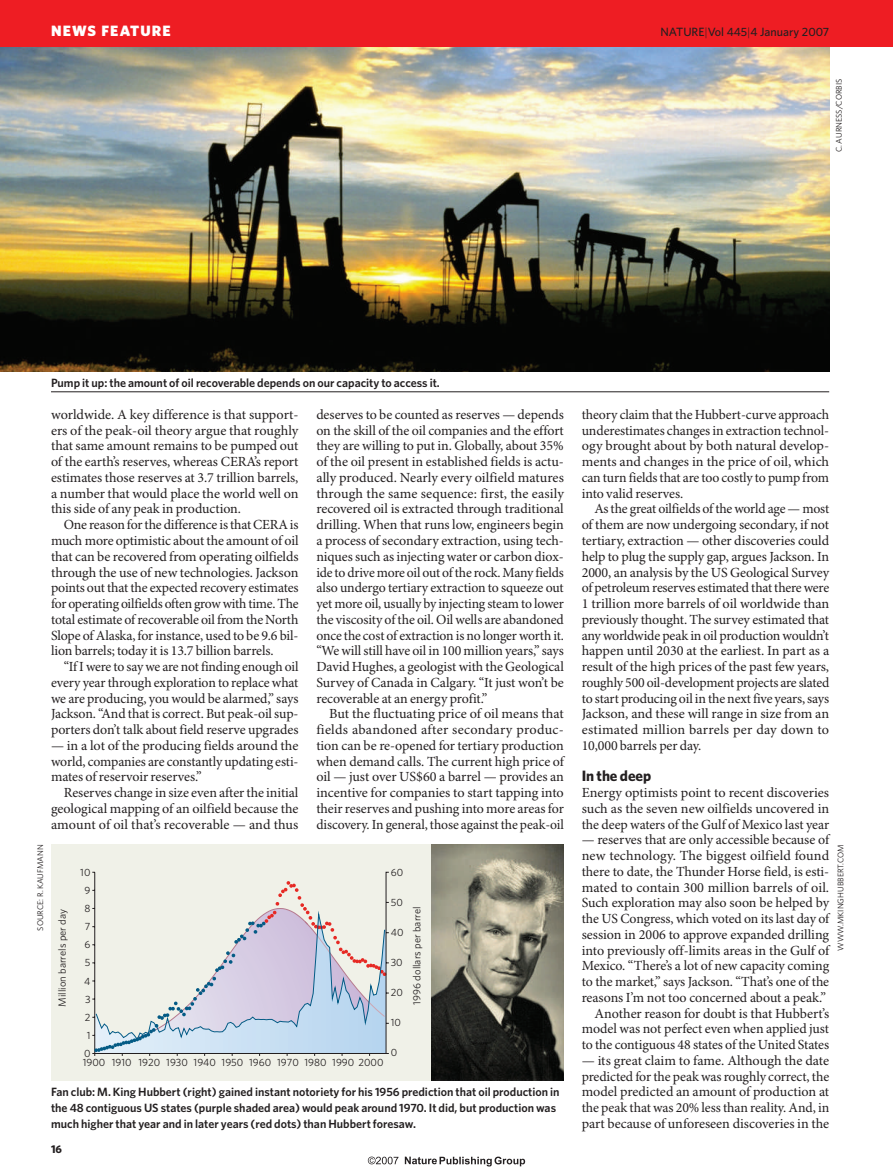
<style>
.page{position:relative;width:893px;height:1174px;background:#fff}
.page>*{position:absolute;margin:0;border:0;box-sizing:border-box;transform-origin:0 0}
.t1{font:900 15px "Whitney";letter-spacing:.075em;color:#fff}
.t2{font:700 15px "Whitney";letter-spacing:-.005em;color:#231f20}
.t3{font:13.95px/15.8px "Minion Pro";letter-spacing:-.005em;color:#231f20;text-align:justify}
.t4{font:600 12px/15.8px "Whitney";color:#231f20}
.t5{font:500 12px "Whitney";color:#231f20}
.t6{font:700 11.25px "Whitney";color:#231f20}
.t7{font:10.5px "Whitney";color:#231f20}
.t8{font:8.25px "Whitney";color:#231f20}
.s1{font-weight:300}
</style>
<div class="page">
<div style="left:51px;top:844px;width:380px;height:236px;background:#f0f1e8"></div>
<svg style="left:94px;top:871px;width:295px;height:183px"></svg>
<svg style="left:92px;top:881px;width:294px;height:175px"></svg>
<img style="left:0;top:47px;width:829px;height:325px">
<img style="left:431px;top:844px;width:133px;height:236px">
<hr style="left:51px;top:391px;width:778px;height:1px;background:#231f20">
<div style="left:0;top:0;width:893px;height:47px;background:#ee1d23"></div>
<svg style="left:405px;top:1156px;width:120px;height:10px"></svg>
<svg style="left:368px;top:1156px;width:30px;height:8px"></svg>
<p class="t1" style="left:51px;top:25px;width:121px">NEWS FEATURE</p>
<p class="t5" style="left:660px;top:27px;width:170px">NATURE<span class="s1">|</span>Vol 445<span class="s1">|</span>4 January 2007</p>
<p class="t8" style="left:836px;top:152px;width:75px;rotate:-90deg">C. AURNESS/CORBIS</p>
<p class="t4" style="left:51px;top:376px;width:390px">Pump it up: the amount of oil recoverable depends on our capacity to access it.</p>
<p class="t3" style="left:51px;top:408px;width:249px">worldwide. A key difference is that support&shy;ers of the peak-oil theory argue that roughly that same amount remains to be pumped out of the earth’s reserves, whereas CERA’s report estimates those reserves at 3.7 trillion barrels, a number that would place the world well on this side of any peak in production.</p>
<p class="t3" style="left:51px;top:518px;width:249px;text-indent:13px">One reason for the difference is that CERA is much more optimistic about the amount of oil that can be recovered from operating oilfields through the use of new technologies. Jackson points out that the expected recovery estimates for operating oilfields often grow with time. The total estimate of recoverable oil from the North Slope of Alaska, for instance, used to be 9.6 bil&shy;lion barrels; today it is 13.7 billion barrels.</p>
<p class="t3" style="left:51px;top:660px;width:249px;text-indent:13px">“If I were to say we are not finding enough oil every year through exploration to replace what we are producing, you would be alarmed,” says Jackson. “And that is correct. But peak-oil sup&shy;porters don’t talk about field reserve upgrades</p>
<p class="t3" style="left:51px;top:738px;width:249px">— in a lot of the producing fields around the world, companies are constantly updating esti&shy;mates of reservoir reserves.”</p>
<p class="t3" style="left:51px;top:786px;width:249px;text-indent:13px">Reserves change in size even after the initial geological mapping of an oilfield because the amount of oil that’s recoverable — and thus</p>
<p class="t3" style="left:316px;top:408px;width:249px">deserves to be counted as reserves — depends on the skill of the oil companies and the effort they are willing to put in. Globally, about 35% of the oil present in established fields is actu&shy;ally produced. Nearly every oilfield matures through the same sequence: first, the easily recovered oil is extracted through traditional drilling. When that runs low, engineers begin a process of secondary extraction, using tech&shy;niques such as injecting water or carbon diox&shy;ide to drive more oil out of the rock. Many fields also undergo tertiary extraction to squeeze out yet more oil, usually by injecting steam to lower the viscosity of the oil. Oil wells are abandoned once the cost of extraction is no longer worth it. “We will still have oil in 100 million years,” says David Hughes, a geologist with the Geological Survey of Canada in Calgary. “It just won’t be recoverable at an energy profit.”</p>
<p class="t3" style="left:316px;top:707px;width:249px;text-indent:13px">But the fluctuating price of oil means that fields abandoned after secondary produc&shy;tion can be re-opened for tertiary production when demand calls. The current high price of oil — just over US$60 a barrel — provides an incentive for companies to start tapping into their reserves and pushing into more areas for discovery. In general, those against the peak-oil</p>
<p class="t8" style="left:37px;top:930px;width:88px;rotate:-90deg">SOURCE: R. KAUFMANN</p>
<p class="t7" style="left:80px;top:868px;width:12px">10</p>
<p class="t7" style="left:85px;top:886px;width:7px">9</p>
<p class="t7" style="left:391px;top:868px;width:14px">60</p>
<p class="t7" style="left:391px;top:898px;width:14px">50</p>
<p class="t7" style="left:85px;top:904px;width:7px">8</p>
<p class="t7" style="left:58px;top:1006px;width:99px;rotate:-90deg">Million barrels per day</p>
<p class="t7" style="left:413px;top:1004px;width:99px;rotate:-90deg">1996 dollars per barrel</p>
<p class="t7" style="left:85px;top:922px;width:7px">7</p>
<p class="t7" style="left:391px;top:928px;width:14px">40</p>
<p class="t7" style="left:85px;top:940px;width:7px">6</p>
<p class="t7" style="left:391px;top:958px;width:13px">30</p>
<p class="t7" style="left:85px;top:959px;width:7px">5</p>
<p class="t7" style="left:84px;top:977px;width:8px">4</p>
<p class="t7" style="left:391px;top:988px;width:14px">20</p>
<p class="t7" style="left:85px;top:995px;width:7px">3</p>
<p class="t7" style="left:85px;top:1013px;width:7px">2</p>
<p class="t7" style="left:87px;top:1031px;width:5px">1</p>
<p class="t7" style="left:84px;top:1049px;width:8px">0</p>
<p class="t7" style="left:83px;top:1058px;width:302px">1900 1910 1920 1930 1940 1950 1960 1970 1980 1990 2000</p>
<p class="t7" style="left:391px;top:1018px;width:12px">10</p>
<p class="t7" style="left:391px;top:1048px;width:8px">0</p>
<p class="t4" style="left:51px;top:1085px;width:510px">Fan club: M. King Hubbert (right) gained instant notoriety for his 1956 prediction that oil production in the 48 contiguous US states (purple shaded area) would peak around 1970. It did, but production was much higher that year and in later years (red dots) than Hubbert foresaw.</p>
<p class="t6" style="left:51px;top:1144px;width:13px">16</p>
<p class="t3" style="left:582px;top:408px;width:249px">theory claim that the Hubbert-curve approach underestimates changes in extraction technol&shy;ogy brought about by both natural develop&shy;ments and changes in the price of oil, which can turn fields that are too costly to pump from into valid reserves.</p>
<p class="t3" style="left:582px;top:502px;width:249px;text-indent:13px">As the great oilfields of the world age — most of them are now undergoing secondary, if not tertiary, extraction — other discoveries could help to plug the supply gap, argues Jackson. In 2000, an analysis by the US Geological Survey of petroleum reserves estimated that there were 1 trillion more barrels of oil worldwide than previously thought. The survey estimated that any worldwide peak in oil production wouldn’t happen until 2030 at the earliest. In part as a result of the high prices of the past few years, roughly 500 oil-development projects are slated to start producing oil in the next five years, says Jackson, and these will range in size from an estimated million barrels per day down to 10,000 barrels per day.</p>
<p class="t2" style="left:582px;top:770px;width:71px">In the deep</p>
<p class="t3" style="left:582px;top:786px;width:249px">Energy optimists point to recent discoveries such as the seven new oilfields uncovered in the deep waters of the Gulf of Mexico last year</p>
<p class="t3" style="left:582px;top:833px;width:249px;text-align:right">— reserves that are only accessible because of new technology. The biggest oilfield found there to date, the Thunder Horse field, is esti&shy;mated to contain 300 million barrels of oil.<br>Such exploration may also soon be helped by the US Congress, which voted on its last day of session in 2006 to approve expanded drilling into previously off-limits areas in the Gulf of Mexico. “There’s a lot of new capacity coming to the market,” says Jackson. “That’s one of the reasons I’m not too concerned about a peak.” Another reason for doubt is that Hubbert’s model was not perfect even when applied just to the contiguous 48 states of the United States</p>
<p class="t3" style="left:582px;top:1053px;width:249px">— its great claim to fame. Although the date predicted for the peak was roughly correct, the model predicted an amount of production at the peak that was 20% less than reality. And, in part because of unforeseen discoveries in the</p>
<p class="t8" style="left:837px;top:950px;width:108px;rotate:-90deg">WWW.MKINGHUBBERT.COM</p>
</div>
